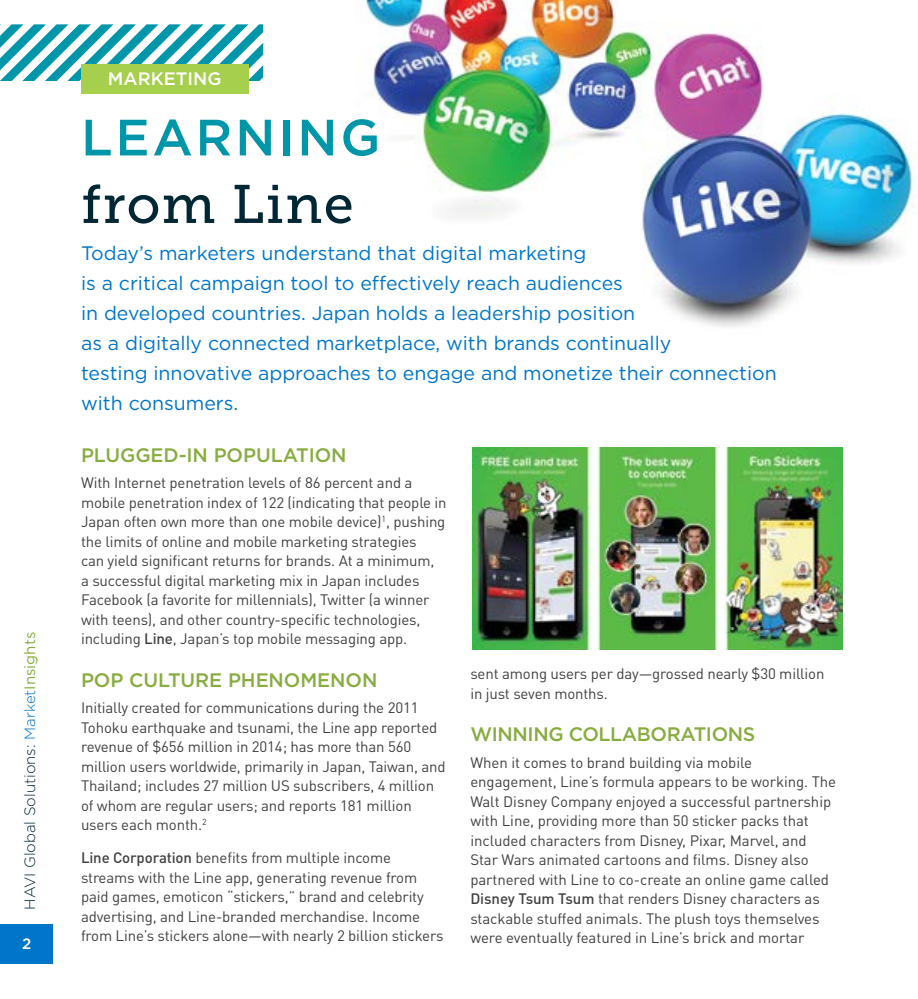
<style>
.page{position:relative;width:918px;height:999px;background:#fff}
.page>*{position:absolute;margin:0;border:0;box-sizing:border-box;transform-origin:0 0}
.t1{font:54px "Museo Slab 500";letter-spacing:.025em;color:#012735}
.t2{font:500 51px "Gotham";letter-spacing:.055em;color:#0096a9}
.t3{font:19.5px/30px "Gotham";color:#0075c9}
.t4{font:500 19.5px "Gotham";letter-spacing:-.005em;color:#87ac3f}
.t5{font:500 18px "Gotham";color:#fff}
.t6{font:15px/19.5px "DINOT";letter-spacing:-.01em;color:#414042}
.t7{font:300 15px "Gotham";color:#012735}
.t8{font:500 15px "Gotham";color:#fff}
.s1{color:#0075c9}
.s2{font-weight:400;color:#87ac3f}
.s3{font-weight:500}
</style>
<div class="page">
<div style="left:0;top:924px;width:53px;height:40px;background:#0075c9"></div>
<svg style="left:0;top:24px;width:263px;height:57px"></svg>
<img style="left:365px;top:0;width:553px;height:327px">
<div style="left:81px;top:64px;width:167px;height:29px;background:#a5cf4d"></div>
<img style="left:472px;top:448px;width:371px;height:201px">
<p class="t7" style="left:22px;top:910px;width:279px;rotate:-90deg">HAVI Global Solutions: <span class="s1">Market</span><span class="s2">Insights</span></p>
<p class="t8" style="left:22px;top:935px;width:11px">2</p>
<p class="t5" style="left:108px;top:68px;width:115px">MARKETING</p>
<h2 class="t2" style="left:81px;top:108px;width:301px">LEARNING</h2>
<h1 class="t1" style="left:81px;top:174px;width:274px">from Line</h1>
<p class="t3" style="left:81px;top:238px;width:697px">Today’s marketers understand that digital marketing<br>is a critical campaign tool to effectively reach audiences<br>in developed countries. Japan holds a leadership position<br>as a digitally connected marketplace, with brands continually<br>testing innovative approaches to engage and monetize their connection with consumers.</p>
<h3 class="t4" style="left:81px;top:444px;width:267px">PLUGGED-IN POPULATION</h3>
<p class="t6" style="left:81px;top:472px;width:367px">With Internet penetration levels of 86 percent and a mobile penetration index of 122 (indicating that people in Japan often own more than one mobile device)<sup>1</sup>, pushing the limits of online and mobile marketing strategies<br>can yield significant returns for brands. At a minimum,<br>a successful digital marketing mix in Japan includes Facebook (a favorite for millennials), Twitter (a winner with teens), and other country-specific technologies, including <span class="s3">Line</span>, Japan’s top mobile messaging app.</p>
<h3 class="t4" style="left:81px;top:669px;width:298px">POP CULTURE PHENOMENON</h3>
<p class="t6" style="left:81px;top:697px;width:366px">Initially created for communications during the 2011<br>Tohoku earthquake and tsunami, the Line app reported revenue of $656 million in 2014; has more than 560 million users worldwide, primarily in Japan, Taiwan, and Thailand; includes 27 million US subscribers, 4 million of whom are regular users; and reports 181 million users each month.<sup>2</sup></p>
<p class="t6" style="left:81px;top:847px;width:364px"><span class="s3">Line Corporation</span> benefits from multiple income streams with the Line app, generating revenue from paid games, emoticon “stickers,” brand and celebrity advertising, and Line-branded merchandise. Income from Line’s stickers alone—with nearly 2 billion stickers</p>
<p class="t6" style="left:470px;top:663px;width:356px">sent among users per day—grossed nearly $30 million in just seven months.</p>
<h3 class="t4" style="left:470px;top:723px;width:287px">WINNING COLLABORATIONS</h3>
<p class="t6" style="left:470px;top:752px;width:367px">When it comes to brand building via mobile engagement, Line’s formula appears to be working. The Walt Disney Company enjoyed a successful partnership with Line, providing more than 50 sticker packs that included characters from Disney, Pixar, Marvel, and Star Wars animated cartoons and films. Disney also partnered with Line to co-create an online game called <span class="s3">Disney Tsum Tsum</span> that renders Disney characters as stackable stuffed animals. The plush toys themselves were eventually featured in Line’s brick and mortar</p>
</div>
